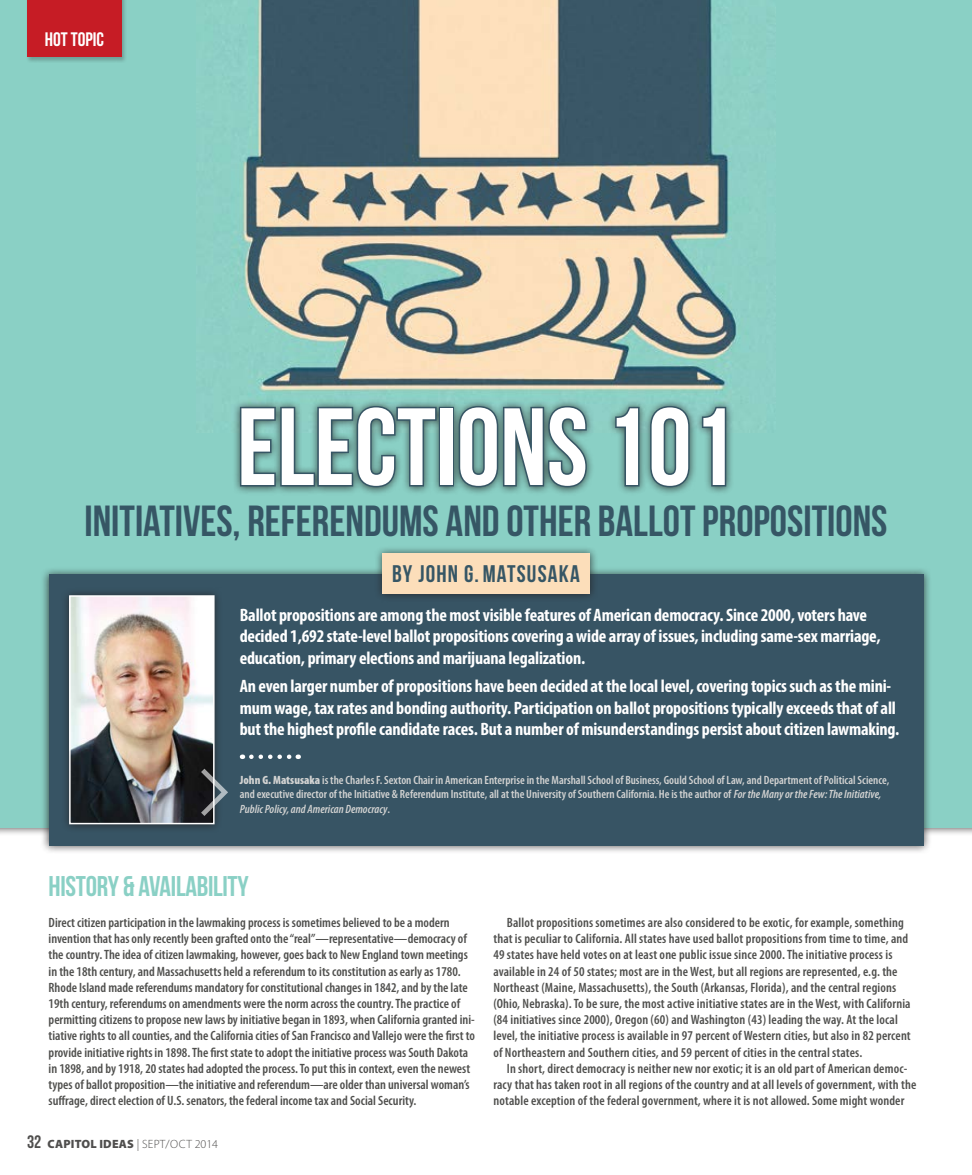
<style>
.page{position:relative;width:972px;height:1175px;background:#fff}
.page>*{position:absolute;margin:0;border:0;box-sizing:border-box;transform-origin:0 0}
.t1{font:700 109.5px "Bebas Neue";color:#fff}
.t2{font:700 43.5px "Bebas Neue";color:#365665}
.t3{font:700 28.5px "Bebas Neue";letter-spacing:-.01em;color:#8ad0c5}
.t4{font:700 24px "Bebas Neue";letter-spacing:.05em;color:#365665}
.t5{font:700 19.5px "Bebas Neue";color:#fff}
.t6{font:700 condensed 18px/21.6px "Myriad Pro";letter-spacing:-.01em;color:#fff}
.t7{font:600 condensed 13.5px/16.2px "Myriad Pro";color:#4f4f4d}
.t8{font:600 condensed 12px/14.4px "Myriad Pro";color:#d3d3d2}
.t9{font:300 12px "Myriad Pro";letter-spacing:.02em;color:#4f4e4d}
.s1{font-weight:900}
.s2{font-style:italic}
.s3{font-family:"Bebas Neue";font-weight:700;font-size:18px}
</style>
<div class="page">
<div style="left:0;top:0;width:972px;height:827px;background:#8ad0c5"></div>
<img style="left:221px;top:0;width:541px;height:428px">
<div style="left:40px;top:566px;width:892px;height:287px;background:#231f20;opacity:.75"></div>
<div style="left:49px;top:574px;width:874px;height:271px;background:#375464"></div>
<div style="left:232px;top:398px;width:502px;height:97px;background:#231f20;opacity:.75"></div>
<svg style="left:238px;top:404px;width:200px;height:85px"></svg>
<div style="left:439px;top:407px;width:15px;height:79px;border:3px solid #365665"></div>
<svg style="left:457px;top:404px;width:131px;height:85px;background:#4f7071"></svg>
<svg style="left:614px;top:405px;width:27px;height:83px"></svg>
<svg style="left:649px;top:404px;width:42px;height:85px;background:#4f7070"></svg>
<svg style="left:700px;top:405px;width:28px;height:83px"></svg>
<div style="left:26px;top:0;width:102px;height:63px;background:#231f20;opacity:.27"></div>
<div style="left:27px;top:0;width:95px;height:57px;background:#c61c25"></div>
<div style="left:61px;top:587px;width:162px;height:245px;background:#231f20;opacity:.75"></div>
<img style="left:72px;top:598px;width:140px;height:223px">
<div style="left:69px;top:595px;width:146px;height:229px;border:2px solid #fff"></div>
<svg style="left:201px;top:768px;width:27px;height:48px"></svg>
<svg style="left:251px;top:754px;width:48px;height:5px"></svg>
<div style="left:374px;top:545px;width:224px;height:57px;background:#231f20;opacity:.75"></div>
<div style="left:382px;top:554px;width:208px;height:40px;background:#fcdeba"></div>
<h3 class="t5" style="left:45px;top:29px;width:61px">HOT TOPIC</h3>
<h1 class="t1" style="left:237px;top:387px;width:499px">ELECTIONS 101</h1>
<h2 class="t2" style="left:84px;top:497px;width:805px">INITIATIVES, REFERENDUMS AND OTHER BALLOT PROPOSITIONS</h2>
<h3 class="t4" style="left:392px;top:561px;width:189px">BY JOHN G. MATSUSAKA</h3>
<p class="t6" style="left:240px;top:603px;width:642px">Ballot propositions are among the most visible features of American democracy. Since 2000, voters have decided 1,692 state-level ballot propositions covering a wide array of issues, including same-sex marriage, education, primary elections and marijuana legalization.</p>
<p class="t6" style="left:240px;top:675px;width:661px">An even larger number of propositions have been decided at the local level, covering topics such as the mini&shy;mum wage, tax rates and bonding authority. Participation on ballot propositions typically exceeds that of all but the highest profile candidate races. But a number of misunderstandings persist about citizen lawmaking.</p>
<p class="t8" style="left:240px;top:772px;width:651px"><span class="s1">John G. Matsusaka</span> is the Charles F. Sexton Chair in American Enterprise in the Marshall School of Business, Gould School of Law, and Department of Political Science, and executive director of the Initiative &amp; Referendum Institute, all at the University of Southern California. He is the author of <span class="s2">For the Many or the Few: The Initiative,<br>Public Policy, and American Democracy</span>.</p>
<h3 class="t3" style="left:49px;top:871px;width:202px">HISTORY &amp; AVAILABILITY</h3>
<p class="t7" style="left:49px;top:914px;width:428px">Direct citizen participation in the lawmaking process is sometimes believed to be a modern invention that has only recently been grafted onto the “real”—representative—democracy of the country. The idea of citizen lawmaking, however, goes back to New England town meetings in the 18th century, and Massachusetts held a referendum to its constitution as early as 1780.<br>Rhode Island made referendums mandatory for constitutional changes in 1842, and by the late 19th century, referendums on amendments were the norm across the country. The practice of permitting citizens to propose new laws by initiative began in 1893, when California granted ini&shy;tiative rights to all counties, and the California cities of San Francisco and Vallejo were the first to provide initiative rights in 1898. The first state to adopt the initiative process was South Dakota in 1898, and by 1918, 20 states had adopted the process. To put this in context, even the newest types of ballot proposition—the initiative and referendum—are older than universal woman’s suffrage, direct election of U.S. senators, the federal income tax and Social Security.</p>
<p class="t7" style="left:493px;top:914px;width:419px;text-indent:14px">Ballot propositions sometimes are also considered to be exotic, for example, something that is peculiar to California. All states have used ballot propositions from time to time, and 49 states have held votes on at least one public issue since 2000. The initiative process is available in 24 of 50 states; most are in the West, but all regions are represented, e.g. the Northeast (Maine, Massachusetts), the South (Arkansas, Florida), and the central regions (Ohio, Nebraska). To be sure, the most active initiative states are in the West, with California (84 initiatives since 2000), Oregon (60) and Washington (43) leading the way. At the local level, the initiative process is available in 97 percent of Western cities, but also in 82 percent of Northeastern and Southern cities, and 59 percent of cities in the central states.</p>
<p class="t7" style="left:493px;top:1060px;width:424px;text-indent:14px">In short, direct democracy is neither new nor exotic; it is an old part of American democ&shy;racy that has taken root in all regions of the country and at all levels of government, with the notable exception of the federal government, where it is not allowed. Some might wonder</p>
<p class="t9" style="left:27px;top:1136px;width:193px"><span class="s3">32</span> <span class="s1">CAPITOL IDEAS</span> | SEPT/OCT 2014</p>
</div>
